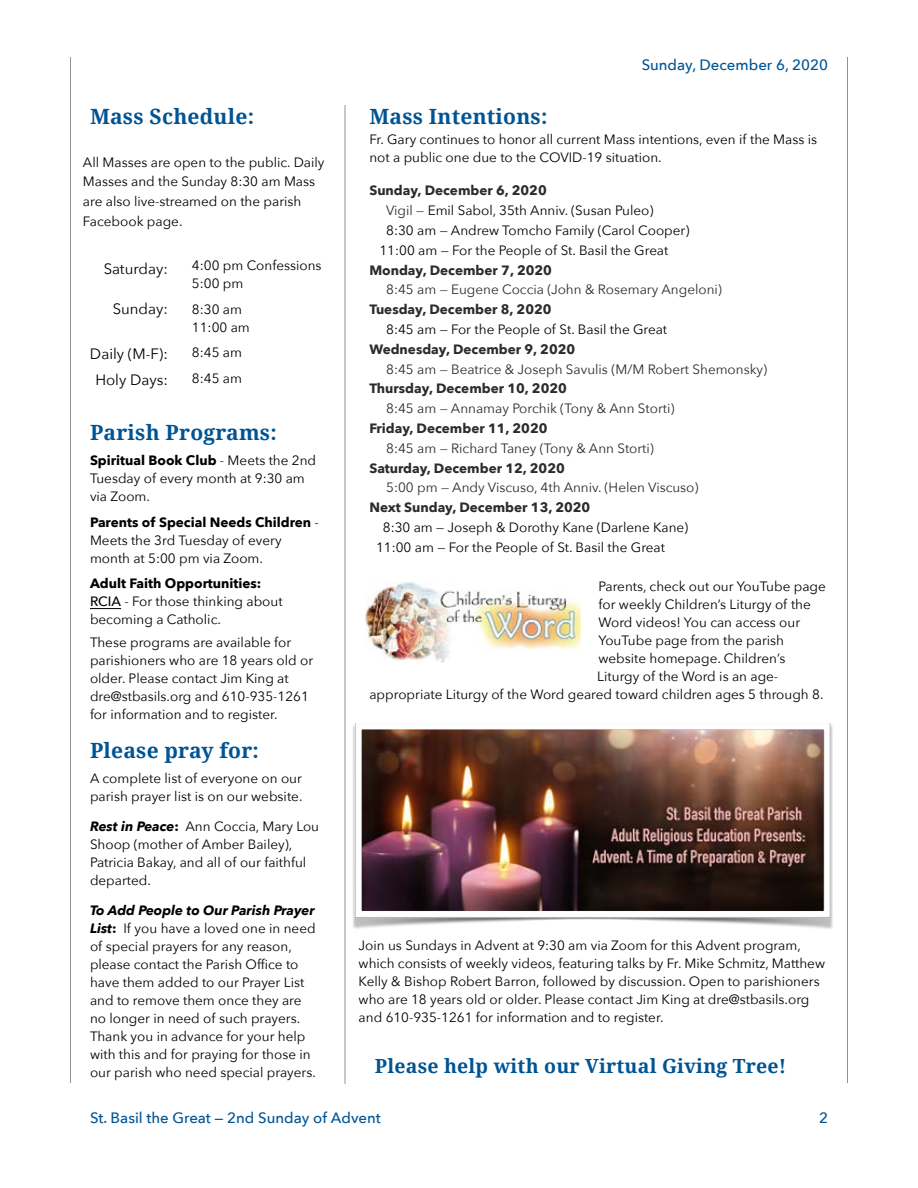
<style>
.page{position:relative;width:918px;height:1188px;background:#fff}
.page>*{position:absolute;margin:0;border:0;box-sizing:border-box;transform-origin:0 0}
.t1{font:700 21px "Droid Serif";letter-spacing:.01em;color:#005493}
.t2{font:700 19.5px "Droid Serif";letter-spacing:.01em;color:#005493}
.t3{font:500 15px "Avenir Next";color:#005493}
.t4{font:15px/25.5px "Avenir Next";color:#000;text-align:center}
.t5{font:13.5px/18px "Avenir Next";color:#000}
.t6{font:13.5px "Avenir Next";color:#2f2a2b}
.t7{font:700 13.5px "Avenir Next";color:#2f2a2b}
.s1{color:#2f2a2b}
.s2{font-weight:700}
.s3{font-weight:500}
.s4{font-weight:700;font-style:italic}
</style>
<div class="page">
<hr style="left:90px;top:608px;width:31px;height:1px;background:#000">
<hr style="left:345px;top:105px;width:1px;height:979px;background:#929292">
<hr style="left:70px;top:57px;width:1px;height:1026px;background:#929292">
<hr style="left:847px;top:57px;width:1px;height:1026px;background:#929292">
<img style="left:365px;top:582px;width:215px;height:81px">
<img style="left:353px;top:723px;width:479px;height:206px">
<p class="t3" style="left:642px;top:55px;width:188px">Sunday, December 6, 2020</p>
<h1 class="t1" style="left:90px;top:104px;width:166px">Mass Schedule:</h1>
<h1 class="t1" style="left:369px;top:104px;width:180px">Mass Intentions:</h1>
<p class="t5" style="left:369px;top:131px;width:449px">Fr. Gary continues to honor all current Mass intentions, even if the Mass is not a public one due to the COVID-19 situation.</p>
<p class="t7" style="left:369px;top:182px;width:179px">Sunday, December 6, 2020</p>
<p class="t5" style="left:386px;top:202px;width:269px"><span class="s1">Vigil —</span> Emil Sabol, 35th Anniv. (Susan Puleo)</p>
<p class="t5" style="left:386px;top:222px;width:305px">8:30 am — Andrew Tomcho Family (Carol Cooper)</p>
<p class="t5" style="left:380px;top:242px;width:290px">11:00 am — For the People of St. Basil the Great</p>
<p class="t7" style="left:369px;top:261px;width:184px">Monday, December 7, 2020</p>
<p class="t6" style="left:386px;top:281px;width:337px">8:45 am — Eugene Coccia (John &amp; Rosemary Angeloni)</p>
<p class="t7" style="left:369px;top:301px;width:184px">Tuesday, December 8, 2020</p>
<p class="t5" style="left:386px;top:321px;width:283px">8:45 am — For the People of St. Basil the Great</p>
<p class="t7" style="left:369px;top:340px;width:207px">Wednesday, December 9, 2020</p>
<p class="t6" style="left:386px;top:360px;width:382px">8:45 am — Beatrice &amp; Joseph Savulis (M/M Robert Shemonsky)</p>
<p class="t7" style="left:369px;top:380px;width:199px">Thursday, December 10, 2020</p>
<p class="t6" style="left:386px;top:400px;width:290px">8:45 am — Annamay Porchik (Tony &amp; Ann Storti)</p>
<p class="t7" style="left:369px;top:420px;width:180px">Friday, December 11, 2020</p>
<p class="t6" style="left:386px;top:439px;width:269px">8:45 am — Richard Taney (Tony &amp; Ann Storti)</p>
<p class="t7" style="left:369px;top:459px;width:197px">Saturday, December 12, 2020</p>
<p class="t6" style="left:386px;top:479px;width:314px">5:00 pm — Andy Viscuso, 4th Anniv. (Helen Viscuso)</p>
<p class="t7" style="left:369px;top:499px;width:222px">Next Sunday, December 13, 2020</p>
<p class="t5" style="left:376px;top:518px;width:314px;line-height:19.8px;text-indent:7px">8:30 am — Joseph &amp; Dorothy Kane (Darlene Kane)<br>11:00 am — For the People of St. Basil the Great</p>
<p class="t5" style="left:598px;top:578px;width:229px">Parents, check out our YouTube page</p>
<p class="t5" style="left:598px;top:596px;width:214px">for weekly Children’s Liturgy of the</p>
<p class="t5" style="left:598px;top:614px;width:203px">Word videos! You can access our</p>
<p class="t5" style="left:598px;top:632px;width:187px">YouTube page from the parish</p>
<p class="t5" style="left:598px;top:650px;width:188px">website homepage. Children’s</p>
<p class="t5" style="left:597px;top:668px;width:182px">Liturgy of the Word is an age-</p>
<p class="t5" style="left:369px;top:686px;width:456px">appropriate Liturgy of the Word geared toward children ages 5 through 8.</p>
<p class="t5" style="left:83px;top:152px;width:243px;line-height:19.8px">All Masses are open to the public. Daily<br>Masses and the Sunday 8:30 am Mass are also live-streamed on the parish<br>Facebook page.</p>
<p class="t5" style="left:192px;top:257px;width:131px">4:00 pm Confessions<br>5:00 pm</p>
<p class="t5" style="left:192px;top:301px;width:59px">8:30 am<br>11:00 am</p>
<p class="t5" style="left:192px;top:340px;width:52px;line-height:25.5px">8:45 am<br>8:45 am</p>
<p class="t4" style="left:104px;top:256px;width:66px">Saturday:</p>
<p class="t4" style="left:113px;top:297px;width:57px">Sunday:</p>
<p class="t4" style="left:90px;top:342px;width:79px">Daily (M-F):<br>Holy Days:</p>
<h1 class="t1" style="left:90px;top:421px;width:188px">Parish Programs:</h1>
<p class="t5" style="left:90px;top:452px;width:228px"><span class="s2">Spiritual Book Club</span> - Meets the 2nd<br>Tuesday of every month at 9:30 am via Zoom.</p>
<p class="t5" style="left:90px;top:514px;width:230px"><span class="s2">Parents of Special Needs Children</span> -<br>Meets the 3rd Tuesday of every month at 5:00 pm via Zoom.</p>
<p class="t5" style="left:90px;top:575px;width:194px"><span class="s2">Adult Faith Opportunities:<br></span><span class="s3">RCIA</span> - For those thinking about becoming a Catholic.</p>
<p class="t5" style="left:90px;top:634px;width:225px">These programs are available for parishioners who are 18 years old or older. Please contact Jim King at dre@stbasils.org and 610-935-1261 for information and to register.</p>
<h1 class="t1" style="left:90px;top:738px;width:170px">Please pray for:</h1>
<p class="t5" style="left:90px;top:770px;width:214px">A complete list of everyone on our parish prayer list is on our website.</p>
<p class="t5" style="left:90px;top:818px;width:231px"><span class="s4">Rest in Peace</span><span class="s2">:</span> Ann Coccia, Mary Lou<br>Shoop (mother of Amber Bailey),<br>Patricia Bakay, and all of our faithful departed.</p>
<p class="t5" style="left:90px;top:902px;width:227px"><span class="s4">To Add People to Our Parish Prayer List</span><span class="s2">:</span> If you have a loved one in need of special prayers for any reason, please contact the Parish Office to have them added to our Prayer List and to remove them once they are no longer in need of such prayers.<br>Thank you in advance for your help with this and for praying for those in our parish who need special prayers.</p>
<p class="t5" style="left:359px;top:937px;width:468px">Join us Sundays in Advent at 9:30 am via Zoom for this Advent program, which consists of weekly videos, featuring talks by Fr. Mike Schmitz, Matthew Kelly &amp; Bishop Robert Barron, followed by discussion. Open to parishioners who are 18 years old or older. Please contact Jim King at dre@stbasils.org and 610-935-1261 for information and to register.</p>
<h2 class="t2" style="left:375px;top:1055px;width:413px">Please help with our Virtual Giving Tree!</h2>
<p class="t3" style="left:90px;top:1108px;width:292px">St. Basil the Great — 2nd Sunday of Advent</p>
<p class="t3" style="left:819px;top:1108px;width:10px">2</p>
</div>
